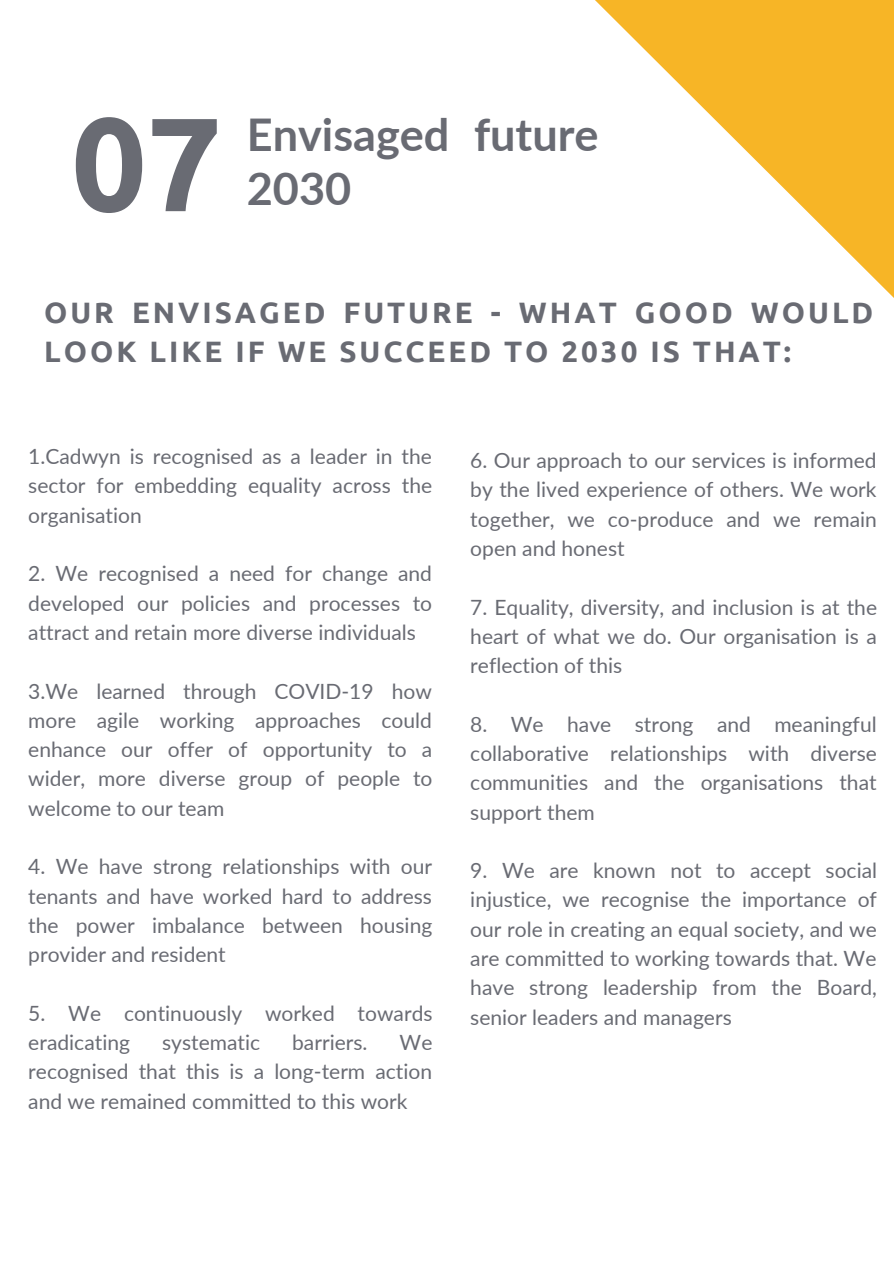
<style>
.page{position:relative;width:894px;height:1264px;background:#fff}
.page>*{position:absolute;margin:0;border:0;box-sizing:border-box;transform-origin:0 0}
.t1{font:700 132.6px "Ubuntu";color:#696b73}
.t2{font:700 45px "Lato";color:#696b73}
.t3{font:700 29.55px/39.5px "Ubuntu";letter-spacing:.1em;color:#696b73}
.t4{font:21px/29.2px "Lato";color:#696b73;text-align:justify}
</style>
<div class="page">
<svg style="left:595px;top:0;width:298px;height:297px"></svg>
<p class="t1" style="left:71px;top:87px;width:152px">07</p>
<p class="t2" style="left:247px;top:106px;width:353px">Envisaged future</p>
<p class="t2" style="left:247px;top:160px;width:106px">2030</p>
<p class="t3" style="left:44px;top:292px;width:830px">OUR ENVISAGED FUTURE - WHAT GOOD WOULD<br>LOOK LIKE IF WE SUCCEED TO 2030 IS THAT:</p>
<p class="t4" style="left:28px;top:441px;width:405px">1.Cadwyn is recognised as a leader in the sector for embedding equality across the organisation</p>
<p class="t4" style="left:28px;top:558px;width:405px">2. We recognised a need for change and developed our policies and processes to attract and retain more diverse individuals</p>
<p class="t4" style="left:28px;top:675px;width:405px">3.We learned through COVID-19 how more agile working approaches could enhance our offer of opportunity to a wider, more diverse group of people to welcome to our team</p>
<p class="t4" style="left:28px;top:851px;width:405px">4. We have strong relationships with our tenants and have worked hard to address the power imbalance between housing provider and resident</p>
<p class="t4" style="left:28px;top:997px;width:405px">5. We continuously worked towards eradicating</p>
<p class="t4" style="left:162px;top:1027px;width:99px">systematic</p>
<p class="t4" style="left:292px;top:1027px;width:77px">barriers.</p>
<p class="t4" style="left:28px;top:1027px;width:405px;text-indent:371px">We recognised that this is a long-term action and we remained committed to this work</p>
<p class="t4" style="left:470px;top:445px;width:408px">6. Our approach to our services is informed by the lived experience of others. We work together, we co-produce and we remain open and honest</p>
<p class="t4" style="left:470px;top:592px;width:408px">7. Equality, diversity, and inclusion is at the heart of what we do. Our organisation is a reflection of this</p>
<p class="t4" style="left:470px;top:709px;width:408px">8. We have strong and meaningful collaborative relationships with diverse communities and the organisations that support them</p>
<p class="t4" style="left:470px;top:855px;width:408px">9. We are known not to accept social injustice, we recognise the importance of our role in creating an equal society, and we are committed to working towards that. We have strong leadership from the Board, senior leaders and managers</p>
</div>
